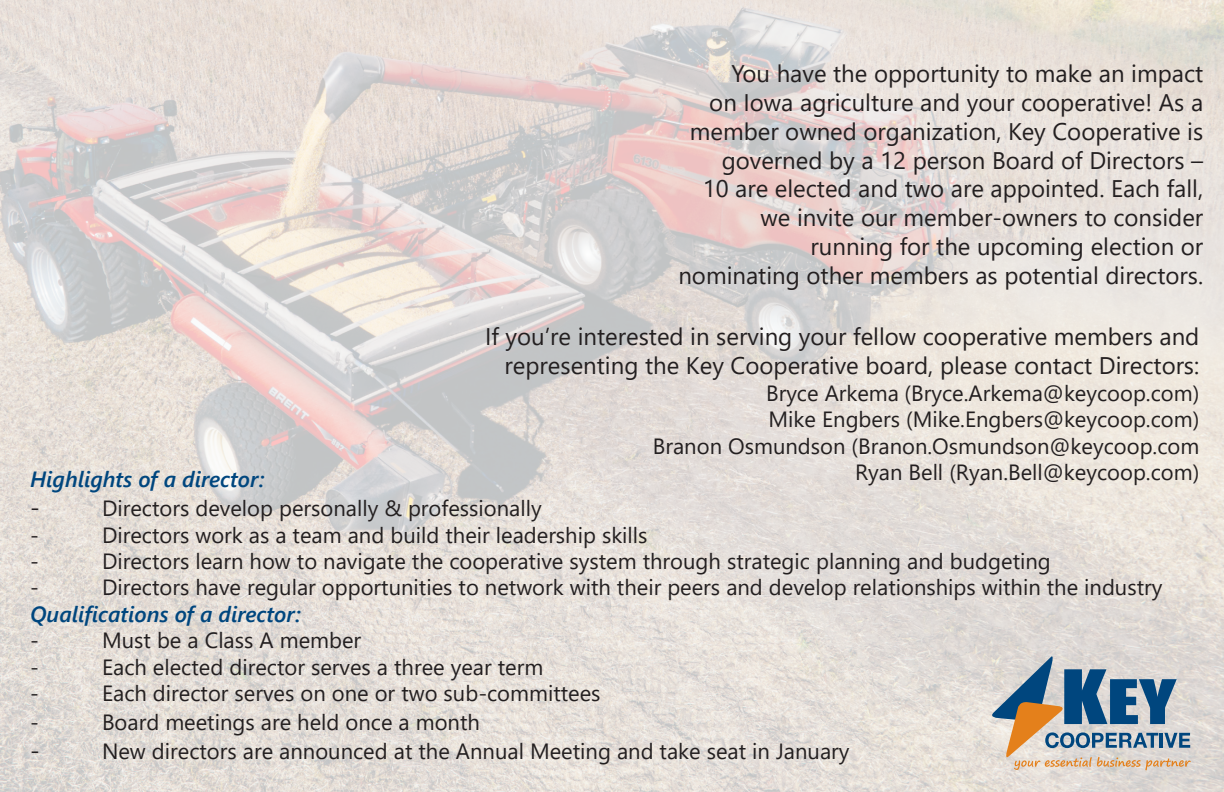
<style>
.page{position:relative;width:1224px;height:792px;background:#fff}
.page>*{position:absolute;margin:0;border:0;box-sizing:border-box;transform-origin:0 0}
.t1{font:24px/28.8px "Segoe UI";color:#231f20;text-align:right}
.t2{font:22px/26.4px "Segoe UI";color:#231f20;text-align:right}
.t3{font:italic 600 22px "Segoe UI";color:#00467e}
</style>
<div class="page">
<img style="left:0;top:0;width:1224px;height:792px">
<svg style="left:992px;top:656px;width:199px;height:114px;background:#a2a9ad"></svg>
<p class="t1" style="left:690px;top:57px;width:515px">You have the opportunity to make an impact<br>on Iowa agriculture and your cooperative! As a member owned organization, Key Cooperative is governed by a 12 person Board of Directors –<br>10 are elected and two are appointed. Each fall, we invite our member-owners to consider</p>
<p class="t1" style="left:678px;top:230px;width:526px">running for the upcoming election or<br>nominating other members as potential directors.</p>
<p class="t1" style="left:485px;top:320px;width:716px">If you’re interested in serving your fellow cooperative members and representing the Key Cooperative board, please contact Directors:</p>
<p class="t2" style="left:653px;top:378px;width:548px">Bryce Arkema (Bryce.Arkema@keycoop.com)<br>Mike Engbers (Mike.Engbers@keycoop.com)<br>Branon Osmundson (Branon.Osmundson@keycoop.com</p>
<p class="t3" style="left:30px;top:459px;width:236px">Highlights of a director:</p>
<p class="t2" style="left:855px;top:457px;width:346px">Ryan Bell (Ryan.Bell@keycoop.com)</p>
<p class="t1" style="left:30px;top:491px;width:11px">-</p>
<p class="t2" style="left:102px;top:493px;width:441px">Directors develop personally &amp; professionally</p>
<p class="t2" style="left:30px;top:520px;width:10px">-</p>
<p class="t2" style="left:102px;top:520px;width:547px">Directors work as a team and build their leadership skills</p>
<p class="t2" style="left:30px;top:546px;width:10px">-</p>
<p class="t2" style="left:102px;top:546px;width:950px">Directors learn how to navigate the cooperative system through strategic planning and budgeting</p>
<p class="t2" style="left:30px;top:573px;width:10px">-</p>
<p class="t2" style="left:102px;top:573px;width:1062px">Directors have regular opportunities to network with their peers and develop relationships within the industry</p>
<p class="t3" style="left:30px;top:593px;width:272px">Qualifications of a director:</p>
<p class="t2" style="left:30px;top:625px;width:10px">-</p>
<p class="t2" style="left:102px;top:625px;width:261px">Must be a Class A member</p>
<p class="t2" style="left:30px;top:652px;width:10px">-</p>
<p class="t2" style="left:102px;top:652px;width:443px">Each elected director serves a three year term</p>
<p class="t2" style="left:30px;top:678px;width:10px">-</p>
<p class="t2" style="left:102px;top:678px;width:500px">Each director serves on one or two sub-committees</p>
<p class="t2" style="left:30px;top:707px;width:10px">-</p>
<p class="t2" style="left:102px;top:707px;width:379px">Board meetings are held once a month</p>
<p class="t1" style="left:30px;top:734px;width:11px">-</p>
<p class="t2" style="left:102px;top:736px;width:749px">New directors are announced at the Annual Meeting and take seat in January</p>
</div>
